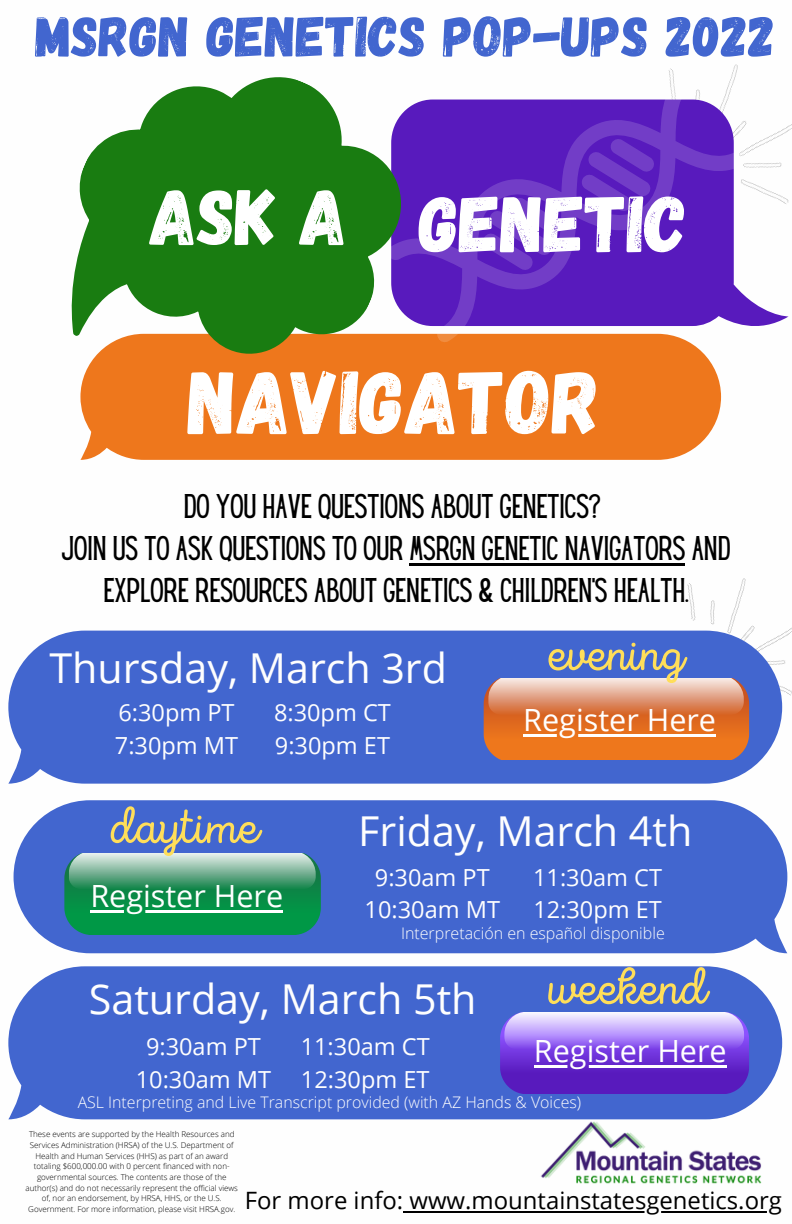
<style>
.page{position:relative;width:792px;height:1224px;background:#fff}
.page>*{position:absolute;margin:0;border:0;box-sizing:border-box;transform-origin:0 0}
.t1{font:89.6px "Gagalin";color:#fff}
.t2{font:79.8px "Gagalin";color:#fff}
.t3{font:79.2px "Gagalin";color:#fff}
.t4{font:57px "Gagalin";color:#4266cf}
.t5{font:51.8px "Intro Script";color:#ffde59}
.t6{font:41.2px "Open Sans";color:#fefefe}
.t7{font:30.6px "Open Sans";color:#fff}
.t8{font:30px/42px "Hey Gotcha";color:#000;text-align:center}
.t9{font:24px "Open Sans";color:#000}
.t10{font:23.6px "Open Sans";color:#fefefe}
.t11{font:300 16px "Open Sans";color:#fefefe}
.t12{font:300 8px/10.6px "Open Sans";color:#000;text-align:center}
</style>
<div class="page">
<div style="left:14px;top:800px;width:773px;height:153px;background:#4266cf"></div>
<img style="left:672px;top:578px;width:120px;height:132px">
<svg style="left:752px;top:125px;width:37px;height:201px"></svg>
<div style="left:80px;top:345px;width:641px;height:115px;background:#ee771c"></div>
<svg style="left:439px;top:64px;width:313px;height:281px;fill:#581abd"></svg>
<svg style="left:578px;top:127px;width:80px;height:97px;background:#672fc3"></svg>
<svg style="left:480px;top:186px;width:80px;height:97px;background:#672fc3"></svg>
<img style="left:539px;top:1119px;width:222px;height:65px">
<svg style="left:71px;top:77px;width:368px;height:360px"></svg>
<div style="left:8px;top:631px;width:774px;height:153px;background:#4266cf"></div>
<div style="left:8px;top:966px;width:774px;height:153px;background:#4266cf"></div>
<svg style="left:500px;top:1013px;width:249px;height:81px;background:#885bde"></svg>
<hr style="left:534px;top:1065px;width:193px;height:3px;background:#fff">
<svg style="left:64px;top:853px;width:257px;height:81px;background:#3aa06e"></svg>
<hr style="left:90px;top:910px;width:193px;height:3px;background:#fff">
<svg style="left:484px;top:679px;width:265px;height:81px;background:#e1854c"></svg>
<hr style="left:523px;top:734px;width:193px;height:3px;background:#fff">
<hr style="left:409px;top:1211px;width:373px;height:1px;background:#000">
<hr style="left:410px;top:563px;width:275px;height:3px;background:#000">
<p class="t4" style="left:36px;top:-1px;width:742px">MSRGN GENETICS POP-UPS 2022</p>
<p class="t3" style="left:150px;top:166px;width:199px">ASK A</p>
<p class="t2" style="left:419px;top:172px;width:270px">GENETIC</p>
<p class="t1" style="left:188px;top:344px;width:415px">NAVIGATOR</p>
<p class="t8" style="left:184px;top:488px;width:420px">DO YOU HAVE QUESTIONS ABOUT GENETICS?</p>
<p class="t8" style="left:62px;top:530px;width:669px">JOIN US TO ASK QUESTIONS TO OUR MSRGN GENETIC NAVIGATORS AND<br>EXPLORE RESOURCES ABOUT GENETICS &amp; CHILDREN'S HEALTH.</p>
<p class="t6" style="left:49px;top:639px;width:399px">Thursday, March 3rd</p>
<p class="t10" style="left:118px;top:696px;width:118px">6:30pm PT</p>
<p class="t10" style="left:115px;top:729px;width:125px">7:30pm MT</p>
<p class="t10" style="left:274px;top:696px;width:118px">8:30pm CT</p>
<p class="t10" style="left:275px;top:729px;width:117px">9:30pm ET</p>
<p class="t5" style="left:547px;top:632px;width:137px">evening</p>
<p class="t7" style="left:523px;top:698px;width:194px">Register Here</p>
<p class="t5" style="left:109px;top:805px;width:150px">daytime</p>
<p class="t7" style="left:90px;top:874px;width:194px">Register Here</p>
<p class="t6" style="left:358px;top:802px;width:335px">Friday, March 4th</p>
<p class="t10" style="left:375px;top:860px;width:116px">9:30am PT</p>
<p class="t10" style="left:365px;top:893px;width:137px">10:30am MT</p>
<p class="t10" style="left:533px;top:860px;width:131px">11:30am CT</p>
<p class="t10" style="left:533px;top:893px;width:130px">12:30pm ET</p>
<p class="t11" style="left:401px;top:922px;width:265px">Interpretación en español disponible</p>
<p class="t6" style="left:89px;top:970px;width:389px">Saturday, March 5th</p>
<p class="t10" style="left:146px;top:1030px;width:116px">9:30am PT</p>
<p class="t10" style="left:136px;top:1063px;width:137px">10:30am MT</p>
<p class="t10" style="left:301px;top:1030px;width:131px">11:30am CT</p>
<p class="t10" style="left:301px;top:1063px;width:130px">12:30pm ET</p>
<p class="t5" style="left:547px;top:966px;width:160px">weekend</p>
<p class="t7" style="left:534px;top:1029px;width:194px">Register Here</p>
<p class="t11" style="left:78px;top:1091px;width:505px">ASL Interpreting and Live Transcript provided (with AZ Hands &amp; Voices)</p>
<p class="t12" style="left:25px;top:1129px;width:214px">These events are supported by the Health Resources and Services Administration (HRSA) of the U.S. Department of Health and Human Services (HHS) as part of an award totaling $600,000.00 with 0 percent financed with non&shy;governmental sources. The contents are those of the author(s) and do not necessarily represent the official views of, nor an endorsement, by HRSA, HHS, or the U.S.<br>Government. For more information, please visit HRSA.gov.</p>
<p class="t9" style="left:245px;top:1184px;width:539px">For more info: www.mountainstatesgenetics.org</p>
</div>
